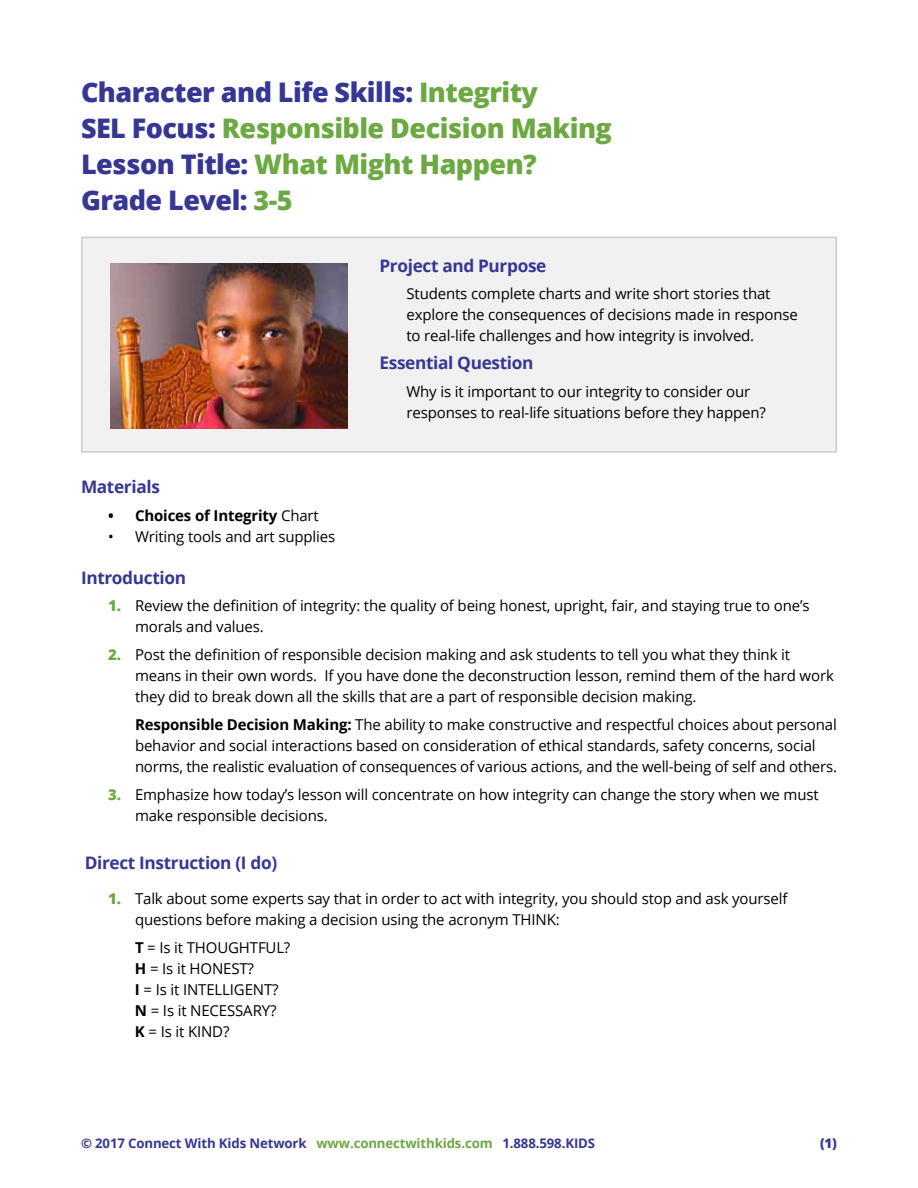
<style>
.page{position:relative;width:918px;height:1188px;background:#fff}
.page>*{position:absolute;margin:0;border:0;box-sizing:border-box;transform-origin:0 0}
.t1{font:800 27px/36px "Open Sans";letter-spacing:-.02em;color:#363795}
.t2{font:700 17.25px "Open Sans";letter-spacing:-.02em;color:#363795}
.t3{font:15px/21px "Open Sans";letter-spacing:-.01em;color:#000}
.t4{font:700 15px "Open Sans";letter-spacing:-.01em;color:#000}
.t5{font:700 13.2px "Open Sans";letter-spacing:-.01em;color:#363795}
.t6{font:800 13.2px "Open Sans";color:#363795}
.s1{color:#6da943}
.s2{font-weight:400}
.s3{font-weight:800;color:#6da943}
.s4{font-weight:700}
</style>
<div class="page">
<div style="left:82px;top:237px;width:754px;height:215px;background:#f1f1f2"></div>
<div style="left:81px;top:237px;width:756px;height:216px;border:2px solid #ccc"></div>
<img style="left:111px;top:264px;width:236px;height:164px">
<h1 class="t1" style="left:81px;top:72px;width:532px">Character and Life Skills: <span class="s1">Integrity<br></span>SEL Focus: <span class="s1">Responsible Decision Making<br></span>Lesson Title: <span class="s1">What Might Happen?<br></span>Grade Level: <span class="s1">3-5</span></h1>
<p class="t2" style="left:380px;top:253px;width:168px">Project and Purpose</p>
<p class="t3" style="left:406px;top:283px;width:393px">Students complete charts and write short stories that explore the consequences of decisions made in response to real-life challenges and how integrity is involved.</p>
<p class="t2" style="left:380px;top:351px;width:155px">Essential Question</p>
<p class="t3" style="left:406px;top:381px;width:361px">Why is it important to our integrity to consider our responses to real-life situations before they happen?</p>
<p class="t2" style="left:81px;top:474px;width:80px">Materials</p>
<p class="t4" style="left:108px;top:505px;width:212px">• Choices of Integrity <span class="s2">Chart</span></p>
<p class="t3" style="left:108px;top:525px;width:229px">• Writing tools and art supplies</p>
<p class="t2" style="left:81px;top:565px;width:107px">Introduction</p>
<p class="t3" style="left:135px;top:595px;width:676px;text-indent:-27px"><span class="s3">1.</span> Review the definition of integrity: the quality of being honest, upright, fair, and staying true to one’s morals and values.</p>
<p class="t3" style="left:135px;top:644px;width:700px;text-indent:-27px"><span class="s3">2.</span> Post the definition of responsible decision making and ask students to tell you what they think it means in their own words. If you have done the deconstruction lesson, remind them of the hard work they did to break down all the skills that are a part of responsible decision making.</p>
<p class="t3" style="left:135px;top:714px;width:704px"><span class="s4">Responsible Decision Making:</span> The ability to make constructive and respectful choices about personal behavior and social interactions based on consideration of ethical standards, safety concerns, social norms, the realistic evaluation of consequences of various actions, and the well-being of self and others.</p>
<p class="t3" style="left:135px;top:783px;width:685px;text-indent:-27px"><span class="s3">3.</span> Emphasize how today’s lesson will concentrate on how integrity can change the story when we must make responsible decisions.</p>
<p class="t2" style="left:85px;top:851px;width:194px">Direct Instruction (I do)</p>
<p class="t3" style="left:135px;top:888px;width:654px;text-indent:-27px"><span class="s3">1.</span> Talk about some experts say that in order to act with integrity, you should stop and ask yourself questions before making a decision using the acronym THINK:</p>
<p class="t3" style="left:135px;top:936px;width:157px"><span class="s4">T</span> = Is it THOUGHTFUL?<br><span class="s4">H</span> = Is it HONEST?<br><span class="s4">I</span> = Is it INTELLIGENT?<br><span class="s4">N</span> = Is it NECESSARY?<br><span class="s4">K</span> = Is it KIND?</p>
<p class="t5" style="left:81px;top:1133px;width:516px">© 2017 Connect With Kids Network <span class="s1">www.connectwithkids.com</span> 1.888.598.KIDS</p>
<p class="t6" style="left:820px;top:1133px;width:18px">(1)</p>
</div>
